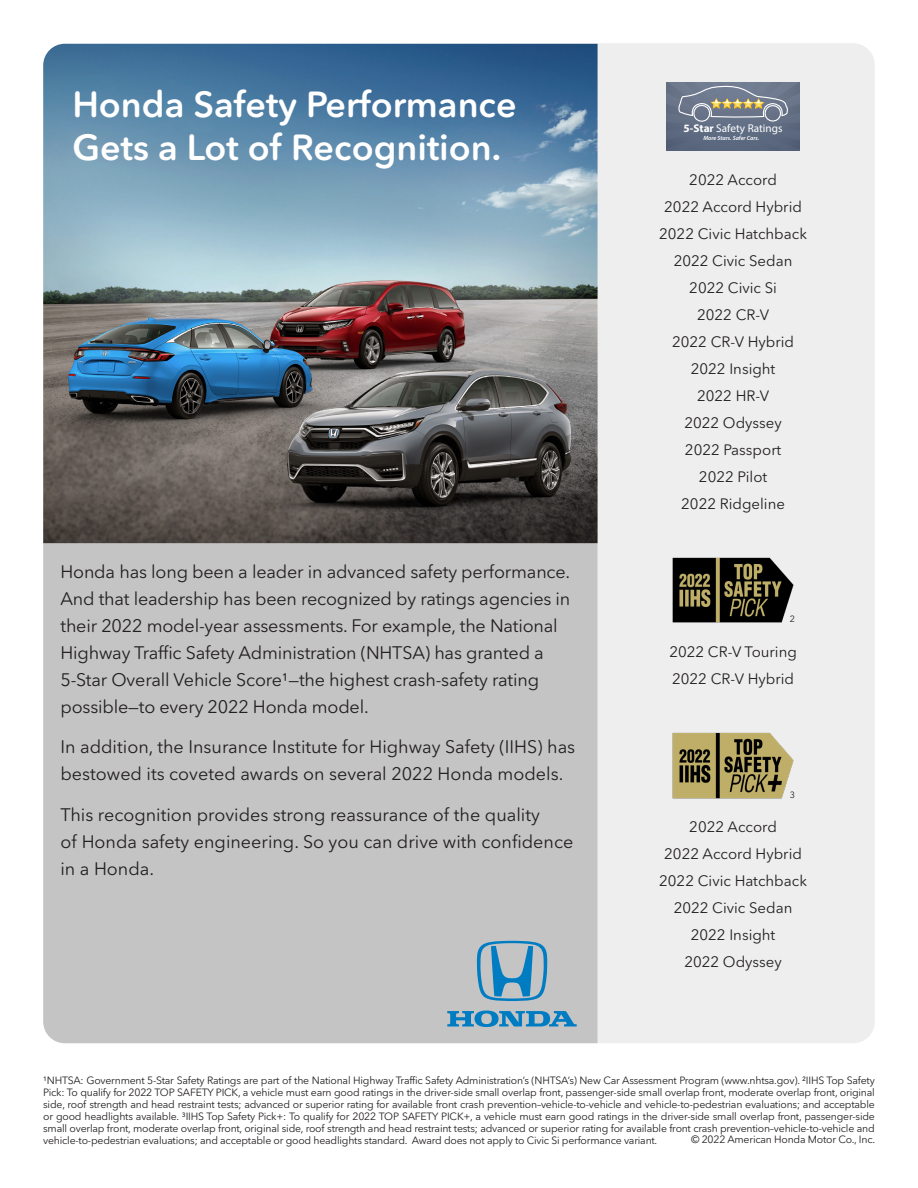
<style>
.page{position:relative;width:918px;height:1188px;background:#fff}
.page>*{position:absolute;margin:0;border:0;box-sizing:border-box;transform-origin:0 0}
.t1{font:600 36px/43.2px "Avenir Next Rounded Std";color:#fff}
.t2{font:18px/27px "Avenir Next Rounded Std";letter-spacing:-.01em;color:#231f20}
.t3{font:15px "Avenir Next Rounded Std";color:#231f20}
.t4{font:11.25px "Myriad Pro";color:#fff}
.t5{font:10.5px/12px "Avenir Next Rounded Std";letter-spacing:-.02em;color:#231f20;text-align:justify}
.t6{font:9px "Avenir Next Rounded Std";color:#231f20}
.t7{font:italic 600 6px "Myriad Pro";color:#fff}
.s1{font-weight:700}
</style>
<div class="page">
<div style="left:598px;top:43px;width:277px;height:1000px;background:#eee"></div>
<img style="left:666px;top:82px;width:134px;height:69px">
<svg style="left:678px;top:84px;width:110px;height:38px;background:#848a94"></svg>
<img style="left:667px;top:551px;width:133px;height:78px">
<img style="left:667px;top:727px;width:133px;height:77px">
<div style="left:43px;top:543px;width:555px;height:500px;background:#c4c4c4"></div>
<img style="left:43px;top:44px;width:555px;height:499px">
<svg style="left:447px;top:1011px;width:130px;height:16px;background:#539ac2"></svg>
<svg style="left:477px;top:941px;width:70px;height:60px;background:#79a8c3"></svg>
<p class="t1" style="left:72px;top:83px;width:446px">Honda Safety Performance<br>Gets a Lot of Recognition.</p>
<p class="t2" style="left:60px;top:558px;width:511px">Honda has long been a leader in advanced safety performance.<br>And that leadership has been recognized by ratings agencies in their 2022 model-year assessments. For example, the National Highway Traffic Safety Administration (NHTSA) has granted a 5-Star Overall Vehicle Score¹—the highest crash-safety rating possible—to every 2022 Honda model.</p>
<p class="t2" style="left:60px;top:733px;width:516px">In addition, the Insurance Institute for Highway Safety (IIHS) has bestowed its coveted awards on several 2022 Honda models.</p>
<p class="t2" style="left:60px;top:801px;width:514px">This recognition provides strong reassurance of the quality<br>of Honda safety engineering. So you can drive with confidence in a Honda.</p>
<p class="t4" style="left:684px;top:122px;width:100px"><span class="s1">5-Star</span> Safety Ratings</p>
<p class="t7" style="left:703px;top:135px;width:57px">More Stars. Safer Cars.</p>
<p class="t3" style="left:689px;top:171px;width:89px">2022 Accord</p>
<p class="t3" style="left:664px;top:198px;width:139px">2022 Accord Hybrid</p>
<p class="t3" style="left:659px;top:225px;width:149px">2022 Civic Hatchback</p>
<p class="t3" style="left:674px;top:252px;width:120px">2022 Civic Sedan</p>
<p class="t3" style="left:689px;top:279px;width:89px">2022 Civic Si</p>
<p class="t3" style="left:697px;top:306px;width:74px">2022 CR-V</p>
<p class="t3" style="left:672px;top:333px;width:123px">2022 CR-V Hybrid</p>
<p class="t3" style="left:691px;top:360px;width:86px">2022 Insight</p>
<p class="t3" style="left:697px;top:387px;width:74px">2022 HR-V</p>
<p class="t3" style="left:684px;top:414px;width:99px">2022 Odyssey</p>
<p class="t3" style="left:685px;top:441px;width:98px">2022 Passport</p>
<p class="t3" style="left:699px;top:468px;width:70px">2022 Pilot</p>
<p class="t3" style="left:681px;top:495px;width:105px">2022 Ridgeline</p>
<p class="t6" style="left:790px;top:614px;width:7px">2</p>
<p class="t3" style="left:669px;top:643px;width:129px">2022 CR-V Touring</p>
<p class="t3" style="left:672px;top:670px;width:123px">2022 CR-V Hybrid</p>
<p class="t6" style="left:790px;top:789px;width:7px">3</p>
<p class="t3" style="left:689px;top:818px;width:89px">2022 Accord</p>
<p class="t3" style="left:664px;top:845px;width:139px">2022 Accord Hybrid</p>
<p class="t3" style="left:659px;top:872px;width:149px">2022 Civic Hatchback</p>
<p class="t3" style="left:674px;top:899px;width:120px">2022 Civic Sedan</p>
<p class="t3" style="left:691px;top:926px;width:86px">2022 Insight</p>
<p class="t3" style="left:684px;top:953px;width:99px">2022 Odyssey</p>
<p class="t5" style="left:43px;top:1074px;width:833px">¹NHTSA: Government 5-Star Safety Ratings are part of the National Highway Traffic Safety Administration’s (NHTSA’s) New Car Assessment Program (www.nhtsa.gov). ²IIHS Top Safety Pick: To qualify for 2022 TOP SAFETY PICK, a vehicle must earn good ratings in the driver-side small overlap front, passenger-side small overlap front, moderate overlap front, original side, roof strength and head restraint tests; advanced or superior rating for available front crash prevention–vehicle-to-vehicle and vehicle-to-pedestrian evaluations; and acceptable or good headlights available. ³IIHS Top Safety Pick+: To qualify for 2022 TOP SAFETY PICK+, a vehicle must earn good ratings in the driver-side small overlap front, passenger-side small overlap front, moderate overlap front, original side, roof strength and head restraint tests; advanced or superior rating for available front crash prevention–vehicle-to-vehicle and vehicle-to-pedestrian evaluations; and acceptable or good headlights standard. Award does not apply to Civic Si performance variant.</p>
<p class="t5" style="left:691px;top:1134px;width:186px">© 2022 American Honda Motor Co., Inc.</p>
</div>
